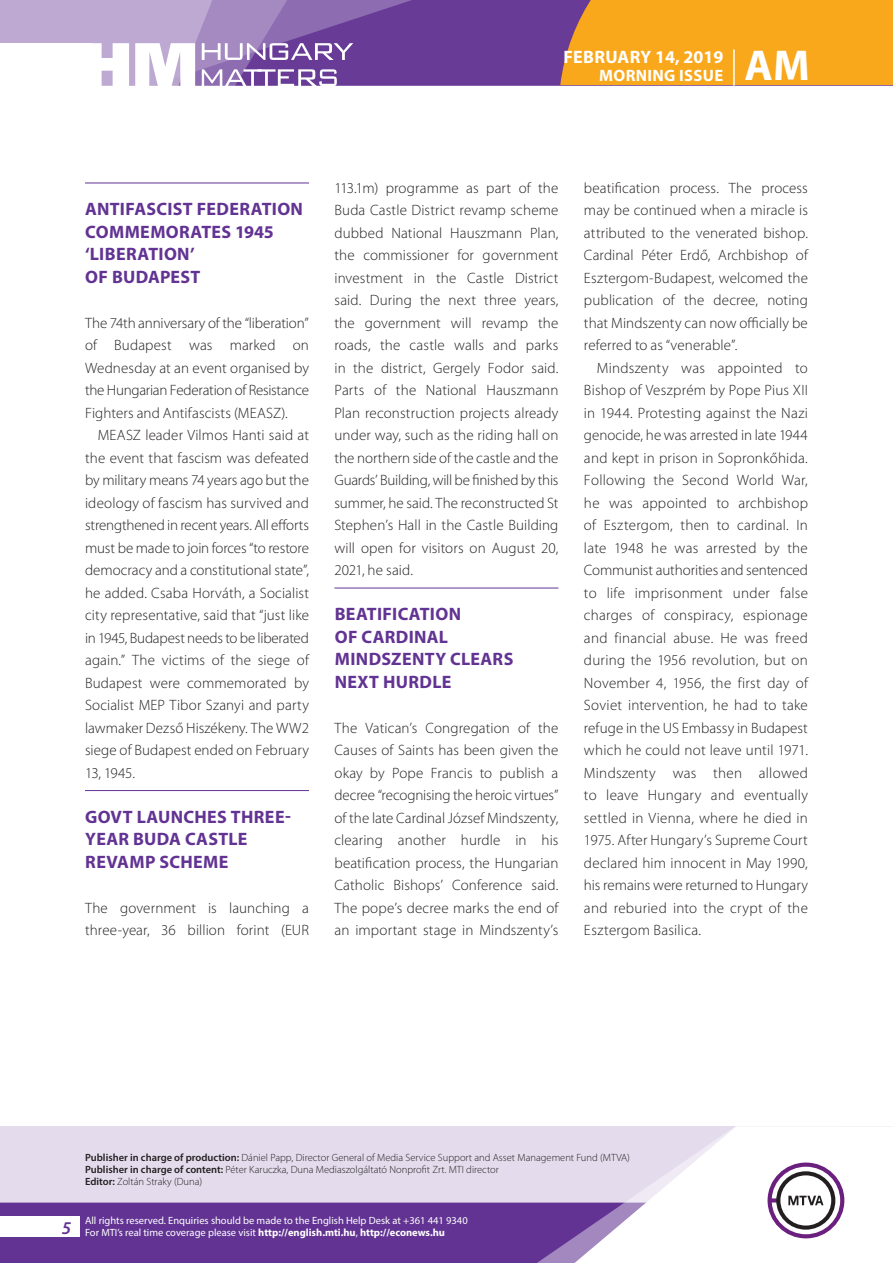
<style>
.page{position:relative;width:893px;height:1263px;background:#fff}
.page>*{position:absolute;margin:0;border:0;box-sizing:border-box;transform-origin:0 0}
.t1{font:700 43.35px "Myriad Pro";color:#fff}
.t2{font:700 18px/22.5px "Myriad Pro";letter-spacing:.02em;color:#623393}
.t3{font:700 18px "Myriad Pro";color:#fff}
.t4{font:700 16.5px "Myriad Pro";color:#fff}
.t5{font:300 15px/22.5px "Myriad Pro";letter-spacing:.005em;color:#231f20;text-align:justify}
.t6{font:300 10.5px/12px "Myriad Pro";color:#231f20}
.t7{font:10.5px/12px "Myriad Pro";color:#fff}
.s1{font-weight:600}
.s2{font-weight:700}
</style>
<div class="page">
<div style="left:0;top:1126px;width:893px;height:137px;background:#e4dcec"></div>
<div style="left:0;top:1202px;width:506px;height:61px;background:#623393"></div>
<svg style="left:506px;top:1202px;width:69px;height:61px;background:#6b3e99"></svg>
<svg style="left:575px;top:1126px;width:318px;height:137px"></svg>
<div style="left:0;top:1216px;width:79px;height:20px;background:#fff"></div>
<div style="left:0;top:0;width:893px;height:85px;background:#683b97"></div>
<div style="left:560px;top:0;width:333px;height:85px;background:#f9a71b"></div>
<hr style="left:733px;top:49px;width:2px;height:37px;background:#fff">
<svg style="left:0;top:0;width:479px;height:86px"></svg>
<hr style="left:85px;top:183px;width:224px;height:1px;background:#623393">
<hr style="left:85px;top:790px;width:224px;height:1px;background:#623393">
<hr style="left:334px;top:588px;width:224px;height:1px;background:#623393">
<p class="t3" style="left:563px;top:45px;width:22px">FEBRUARY</p>
<p class="t3" style="left:655px;top:45px;width:70px">14, 2019</p>
<p class="t4" style="left:599px;top:65px;width:12px">MORNING</p>
<p class="t4" style="left:679px;top:65px;width:10px">ISSUE</p>
<h1 class="t1" style="left:745px;top:37px;width:67px">AM</h1>
<p class="t2" style="left:85px;top:197px;width:219px">ANTIFASCIST FEDERATION<br>COMMEMORATES 1945 ‘LIBERATION’<br>OF BUDAPEST</p>
<p class="t5" style="left:85px;top:311px;width:225px">The 74th anniversary of the “liberation” of Budapest was marked on Wednesday at an event organised by the Hungarian Federation of Resistance Fighters and Antifascists (MEASZ).</p>
<p class="t5" style="left:85px;top:424px;width:225px;text-indent:13px">MEASZ leader Vilmos Hanti said at the event that fascism was defeated by military means 74 years ago but the ideology of fascism has survived and strengthened in recent years. All efforts must be made to join forces “to restore democracy and a constitutional state”, he added. Csaba Horváth, a Socialist city representative, said that “just like in 1945, Budapest needs to be liberated again.” The victims of the siege of Budapest were commemorated by Socialist MEP Tibor Szanyi and party lawmaker Dezső Hiszékeny. The WW2 siege of Budapest ended on February 13, 1945.</p>
<p class="t2" style="left:85px;top:805px;width:207px">GOVT LAUNCHES THREE-<br>YEAR BUDA CASTLE<br>REVAMP SCHEME</p>
<p class="t5" style="left:85px;top:896px;width:225px">The government is launching a three-year, 36 billion forint (EUR</p>
<p class="t5" style="left:334px;top:176px;width:225px">113.1m) programme as part of the Buda Castle District revamp scheme dubbed National Hauszmann Plan, the commissioner for government investment in the Castle District said. During the next three years, the government will revamp the roads, the castle walls and parks in the district, Gergely Fodor said.<br>Parts of the National Hauszmann Plan reconstruction projects already under way, such as the riding hall on the northern side of the castle and the Guards’ Building, will be finished by this summer, he said. The reconstructed St Stephen’s Hall in the Castle Building will open for visitors on August 20, 2021, he said.</p>
<p class="t2" style="left:335px;top:602px;width:180px">BEATIFICATION<br>OF CARDINAL<br>MINDSZENTY CLEARS<br>NEXT HURDLE</p>
<p class="t5" style="left:334px;top:716px;width:225px">The Vatican’s Congregation of the Causes of Saints has been given the okay by Pope Francis to publish a decree “recognising the heroic virtues” of the late Cardinal József Mindszenty, clearing another hurdle in his beatification process, the Hungarian Catholic Bishops’ Conference said.<br>The pope’s decree marks the end of an important stage in Mindszenty’s</p>
<p class="t5" style="left:584px;top:176px;width:225px">beatification process. The process may be continued when a miracle is attributed to the venerated bishop.<br>Cardinal Péter Erdő, Archbishop of Esztergom-Budapest, welcomed the publication of the decree, noting that Mindszenty can now officially be referred to as “venerable”.</p>
<p class="t5" style="left:584px;top:356px;width:225px;text-indent:13px">Mindszenty was appointed to Bishop of Veszprém by Pope Pius XII in 1944. Protesting against the Nazi genocide, he was arrested in late 1944 and kept in prison in Sopronkőhida.<br>Following the Second World War, he was appointed to archbishop of Esztergom, then to cardinal. In late 1948 he was arrested by the Communist authorities and sentenced to life imprisonment under false charges of conspiracy, espionage and financial abuse. He was freed during the 1956 revolution, but on November 4, 1956, the first day of Soviet intervention, he had to take refuge in the US Embassy in Budapest which he could not leave until 1971.<br>Mindszenty was then allowed to leave Hungary and eventually settled in Vienna, where he died in 1975. After Hungary’s Supreme Court declared him innocent in May 1990, his remains were returned to Hungary and reburied into the crypt of the Esztergom Basilica.</p>
<p class="t6" style="left:85px;top:1151px;width:546px"><span class="s1">Publisher in charge of production:</span> Dániel Papp, Director General of Media Service Support and Asset Management Fund (MTVA)<br><span class="s1">Publisher in charge of content:</span> Péter Karuczka, Duna Mediaszolgáltató Nonprofit Zrt. MTI director<br><span class="s1">Editor:</span> Zoltán Straky (Duna)</p>
<p class="t7" style="left:62px;top:1214px;width:407px;text-indent:23px">All rights reserved. Enquiries should be made to the English Help Desk at +361 441 9340<br><sup>5</sup> For MTI’s real time coverage please visit <span class="s2">HTTP://ENGLISH.MTI.HU</span>, <span class="s2">HTTP://ECONEWS.HU</span></p>
</div>
